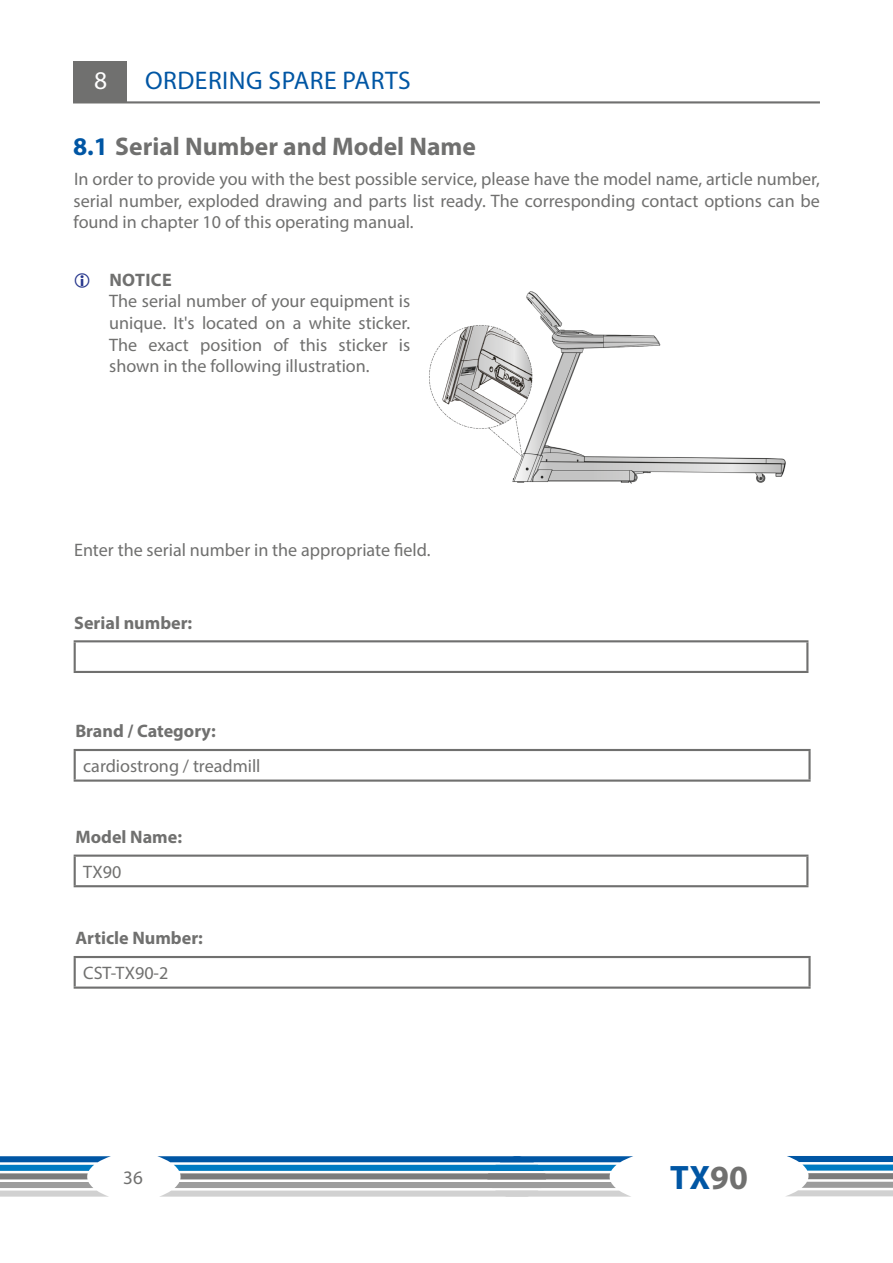
<style>
.page{position:relative;width:893px;height:1263px;background:#fff}
.page>*{position:absolute;margin:0;border:0;box-sizing:border-box;transform-origin:0 0}
.t1{font:700 34.05px "Myriad Pro";color:#0056a4}
.t2{font:700 25.5px "Myriad Pro";color:#70706f}
.t3{font:25.5px "Myriad Pro";letter-spacing:.02em;color:#0056a4}
.t4{font:25.5px "Myriad Pro";color:#fff}
.t5{font:19.05px "Myriad Pro";color:#70706f}
.Text_Hinweise{font:18.15px/21.8px "Myriad Pro";color:#70706f;text-align:justify}
.t6{font:700 18.15px "Myriad Pro";color:#70706f}
.Inhalt_2{font:18.15px "Myriad Pro";color:#70706f}
.s1{color:#0056a4}
.s2{color:#70706f}
</style>
<div class="page">
<img style="left:429px;top:291px;width:357px;height:193px">
<svg style="left:787px;top:1156px;width:106px;height:40px"></svg>
<svg style="left:0;top:1156px;width:111px;height:40px"></svg>
<svg style="left:157px;top:1156px;width:476px;height:40px"></svg>
<div style="left:73px;top:61px;width:53px;height:41px;background:#70706f"></div>
<hr style="left:73px;top:101px;width:747px;height:2px;background:#70706f">
<hr style="left:74px;top:642px;width:2px;height:29px;background:#70706f">
<hr style="left:74px;top:640px;width:734px;height:2px;background:#70706f">
<hr style="left:806px;top:642px;width:2px;height:29px;background:#70706f">
<hr style="left:74px;top:671px;width:734px;height:2px;background:#70706f">
<hr style="left:74px;top:749px;width:737px;height:2px;background:#70706f">
<hr style="left:74px;top:751px;width:2px;height:28px;background:#70706f">
<hr style="left:808px;top:751px;width:3px;height:28px;background:#70706f">
<hr style="left:74px;top:779px;width:737px;height:3px;background:#70706f">
<hr style="left:74px;top:854px;width:734px;height:3px;background:#70706f">
<hr style="left:74px;top:857px;width:2px;height:28px;background:#70706f">
<hr style="left:806px;top:857px;width:2px;height:28px;background:#70706f">
<hr style="left:74px;top:885px;width:734px;height:2px;background:#70706f">
<hr style="left:74px;top:956px;width:737px;height:2px;background:#70706f">
<hr style="left:74px;top:958px;width:2px;height:28px;background:#70706f">
<hr style="left:808px;top:958px;width:3px;height:28px;background:#70706f">
<hr style="left:74px;top:986px;width:737px;height:3px;background:#70706f">
<p class="t4" style="left:94px;top:65px;width:15px">8</p>
<p class="t3" style="left:145px;top:65px;width:267px">ORDERING SPARE PARTS</p>
<p class="t2" style="left:73px;top:130px;width:405px"><span class="s1">8.1</span> Serial Number and Model Name</p>
<p class="Text_Hinweise" style="left:74px;top:168px;width:748px;line-height:21.3px">In order to provide you with the best possible service, please have the model name, article number, serial number, exploded drawing and parts list ready. The corresponding contact options can be found in chapter 10 of this operating manual.</p>
<p class="t6" style="left:109px;top:268px;width:64px">NOTICE</p>
<p class="Text_Hinweise" style="left:109px;top:290px;width:303px">The serial number of your equipment is unique. It's located on a white sticker.<br>The exact position of this sticker is shown in the following illustration.</p>
<p class="Text_Hinweise" style="left:74px;top:539px;width:358px">Enter the serial number in the appropriate field.</p>
<p class="t6" style="left:74px;top:611px;width:120px">Serial number:</p>
<p class="t6" style="left:75px;top:719px;width:142px">Brand / Category:</p>
<p class="Inhalt_2" style="left:83px;top:755px;width:179px">cardiostrong / treadmill</p>
<p class="t6" style="left:75px;top:825px;width:108px">Model Name:</p>
<p class="Inhalt_2" style="left:83px;top:860px;width:40px">TX90</p>
<p class="t6" style="left:75px;top:926px;width:129px">Article Number:</p>
<p class="Inhalt_2" style="left:83px;top:962px;width:87px">CST-TX90-2</p>
<p class="t5" style="left:123px;top:1166px;width:21px">36</p>
<h1 class="t1" style="left:670px;top:1155px;width:79px">TX<span class="s2">90</span></h1>
</div>
